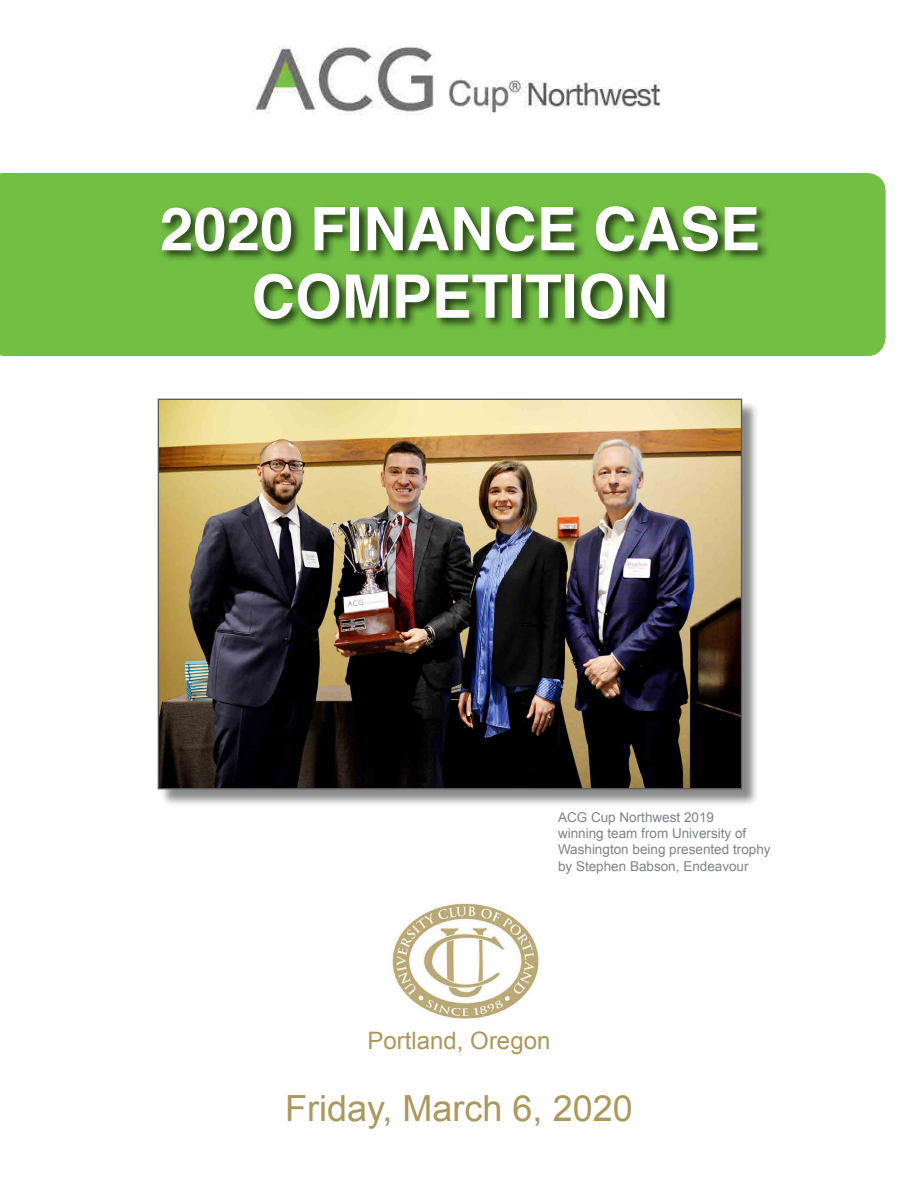
<style>
.page{position:relative;width:918px;height:1188px;background:#fff}
.page>*{position:absolute;margin:0;border:0;box-sizing:border-box;transform-origin:0 0}
.t1{font:700 60px/67.5px "Helvetica";color:#fff;text-align:center}
.t2{font:36px "Arial";color:#ac985b}
.t3{font:24px "Arial";color:#ac985b}
.t4{font:13.5px/16.2px "Arial";color:#7d8387}
</style>
<div class="page">
<div style="left:0;top:173px;width:886px;height:183px;background:#72bf44"></div>
<div style="left:159px;top:203px;width:611px;height:128px;background:#000;opacity:.71"></div>
<img style="left:251px;top:46px;width:410px;height:69px">
<div style="left:160px;top:400px;width:599px;height:406px;background:#000;opacity:.46"></div>
<img style="left:160px;top:401px;width:580px;height:386px">
<img style="left:392px;top:903px;width:148px;height:116px">
<h1 class="t1" style="left:160px;top:196px;width:602px">2020 FINANCE CASE<br>COMPETITION</h1>
<p class="t4" style="left:558px;top:809px;width:214px">ACG Cup Northwest 2019<br>winning team from University of<br>Washington being presented trophy by Stephen Babson, Endeavour</p>
<h3 class="t3" style="left:368px;top:1024px;width:184px">Portland, Oregon</h3>
<h2 class="t2" style="left:285px;top:1084px;width:349px">Friday, March 6, 2020</h2>
</div>
